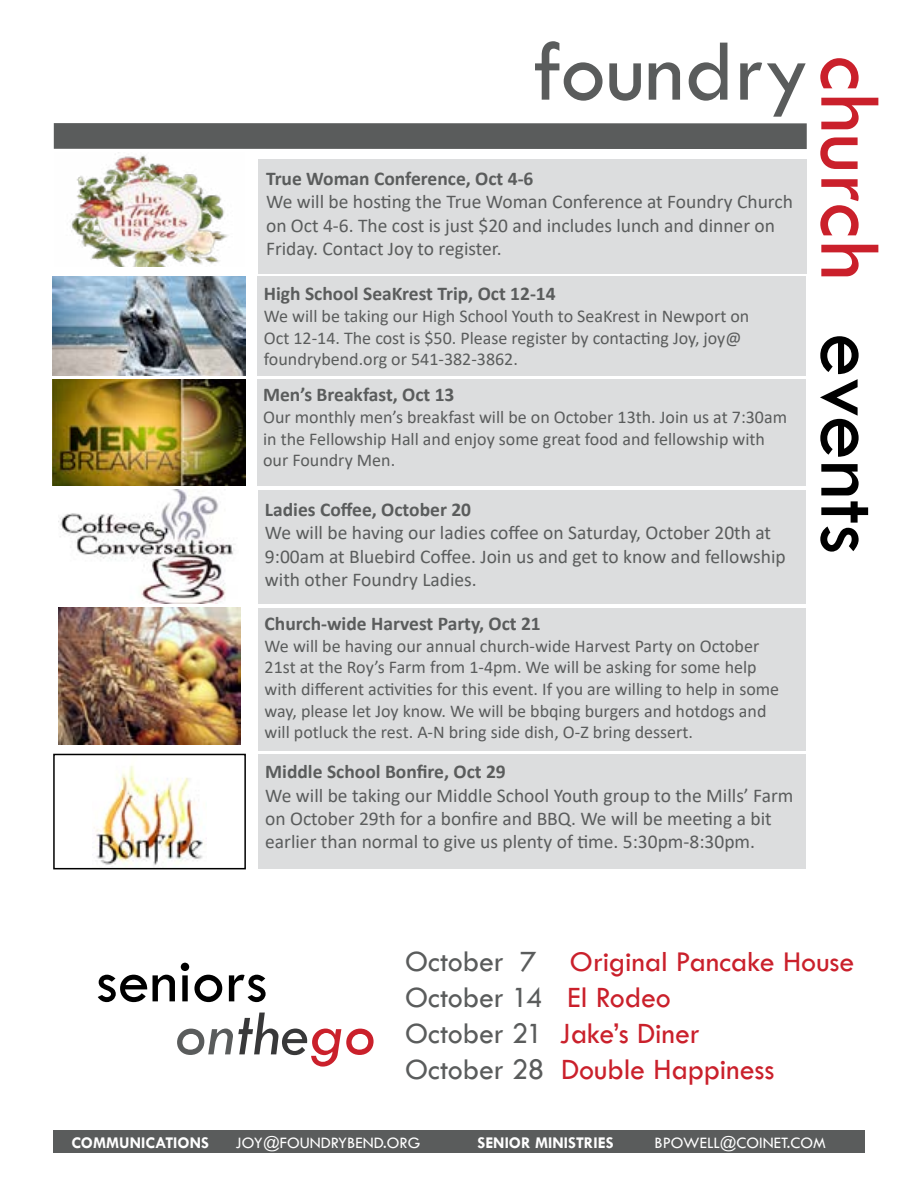
<style>
.page{position:relative;width:918px;height:1188px;background:#fff}
.page>*{position:absolute;margin:0;border:0;box-sizing:border-box;transform-origin:0 0}
.t1{font:90px "Tw Cen";color:#5a5c5c}
.t2{font:90px "Tw Cen";color:#000}
.t3{font:90px "Tw Cen";color:#ca202b}
.t4{font:64.5px/52.9px "Tw Cen";color:#000}
.t5{font:30.6px/36px "Tw Cen";letter-spacing:-.01em;color:#ca202b}
.t6{font:29.7px "Tw Cen";color:#ca202b}
.t7{font:19.5px/23.4px "Calibri";color:#5a5c5c}
.t8{font:700 19.5px "Calibri";color:#5a5c5c}
.t9{font:18px/21.6px "Calibri";color:#5a5c5c}
.t10{font:16.5px "Tw Cen";color:#fff}
.t11{font:700 16.5px "Tw Cen";color:#fff}
.s1{font-style:italic;color:#5a5c5c}
.s2{font-style:italic;color:#383839}
.s3{font-style:italic;color:#ca202b}
.s4{font-size:30.6px;color:#5a5c5c}
.s5{color:#5a5c5c}
</style>
<div class="page">
<div style="left:53px;top:1130px;width:812px;height:23px;background:#5a5c5c"></div>
<div style="left:54px;top:123px;width:753px;height:26px;background:#5a5c5c"></div>
<div style="left:258px;top:608px;width:548px;height:142px;background:#dcddde"></div>
<div style="left:257px;top:276px;width:549px;height:100px;background:#dcddde"></div>
<div style="left:257px;top:380px;width:548px;height:106px;background:#dcddde"></div>
<img style="left:53px;top:380px;width:192px;height:106px">
<div style="left:258px;top:159px;width:548px;height:114px;background:#dcddde"></div>
<div style="left:258px;top:490px;width:547px;height:114px;background:#dcddde"></div>
<img style="left:53px;top:276px;width:192px;height:100px">
<img style="left:58px;top:490px;width:178px;height:114px">
<div style="left:258px;top:755px;width:548px;height:114px;background:#dcddde"></div>
<img style="left:94px;top:765px;width:113px;height:100px">
<div style="left:53px;top:754px;width:193px;height:115px;border:2px solid #000"></div>
<img style="left:59px;top:608px;width:182px;height:136px">
<img style="left:71px;top:154px;width:157px;height:113px">
<h1 class="t1" style="left:532px;top:17px;width:278px">foundry</h1>
<p class="t8" style="left:266px;top:165px;width:269px">True Woman Conference, Oct 4-6</p>
<p class="t7" style="left:266px;top:190px;width:528px">We will be hosting the True Woman Conference at Foundry Church on Oct 4-6. The cost is just $20 and includes lunch and dinner on<br>Friday. Contact Joy to register.</p>
<p class="t8" style="left:264px;top:280px;width:293px">High School SeaKrest Trip, Oct 12-14</p>
<p class="t9" style="left:264px;top:305px;width:487px">We will be taking our High School Youth to SeaKrest in Newport on<br>Oct 12-14. The cost is $50. Please register by contacting Joy, joy@ foundrybend.org or 541-382-3862.</p>
<p class="t8" style="left:263px;top:381px;width:193px">Men’s Breakfast, Oct 13</p>
<p class="t9" style="left:263px;top:406px;width:525px">Our monthly men’s breakfast will be on October 13th. Join us at 7:30am in the Fellowship Hall and enjoy some great food and fellowship with our Foundry Men.</p>
<p class="t8" style="left:265px;top:496px;width:208px">Ladies Coffee, October 20</p>
<p class="t7" style="left:265px;top:521px;width:522px">We will be having our ladies coffee on Saturday, October 20th at<br>9:00am at Bluebird Coffee. Join us and get to know and fellowship with other Foundry Ladies.</p>
<p class="t8" style="left:265px;top:610px;width:278px">Church-wide Harvest Party, Oct 21</p>
<p class="t9" style="left:265px;top:635px;width:516px">We will be having our annual church-wide Harvest Party on October 21st at the Roy’s Farm from 1-4pm. We will be asking for some help with different activities for this event. If you are willing to help in some way, please let Joy know. We will be bbqing burgers and hotdogs and will potluck the rest. A-N bring side dish, O-Z bring dessert.</p>
<p class="t8" style="left:265px;top:758px;width:242px">Middle School Bonfire, Oct 29</p>
<p class="t7" style="left:265px;top:783px;width:530px">We will be taking our Middle School Youth group to the Mills’ Farm on October 29th for a bonfire and BBQ. We will be meeting a bit earlier than normal to give us plenty of time. 5:30pm-8:30pm.</p>
<h1 class="t3" style="left:904px;top:56px;width:226px;rotate:90deg">church</h1>
<h1 class="t2" style="left:904px;top:333px;width:223px;rotate:90deg">events</h1>
<h2 class="t4" style="left:175px;top:954px;width:203px;text-indent:-78px">seniors <span class="s1">on</span><span class="s2">the</span><span class="s3">go</span></h2>
<h3 class="t6" style="left:405px;top:944px;width:451px"><span class="s4">October 7</span> Original Pancake House</h3>
<h3 class="t5" style="left:405px;top:979px;width:371px"><span class="s5">October 14</span> El Rodeo<br><span class="s5">October 21</span> Jake’s Diner<br><span class="s5">October 28</span> Double Happiness</h3>
<p class="t11" style="left:71px;top:1132px;width:69px">COMMUNICATIONS</p>
<p class="t10" style="left:235px;top:1132px;width:187px">joy@foundrybend.org</p>
<p class="t11" style="left:478px;top:1132px;width:138px">SENIOR MINISTRIES</p>
<p class="t10" style="left:654px;top:1132px;width:173px">bpowell@coinet.com</p>
</div>
